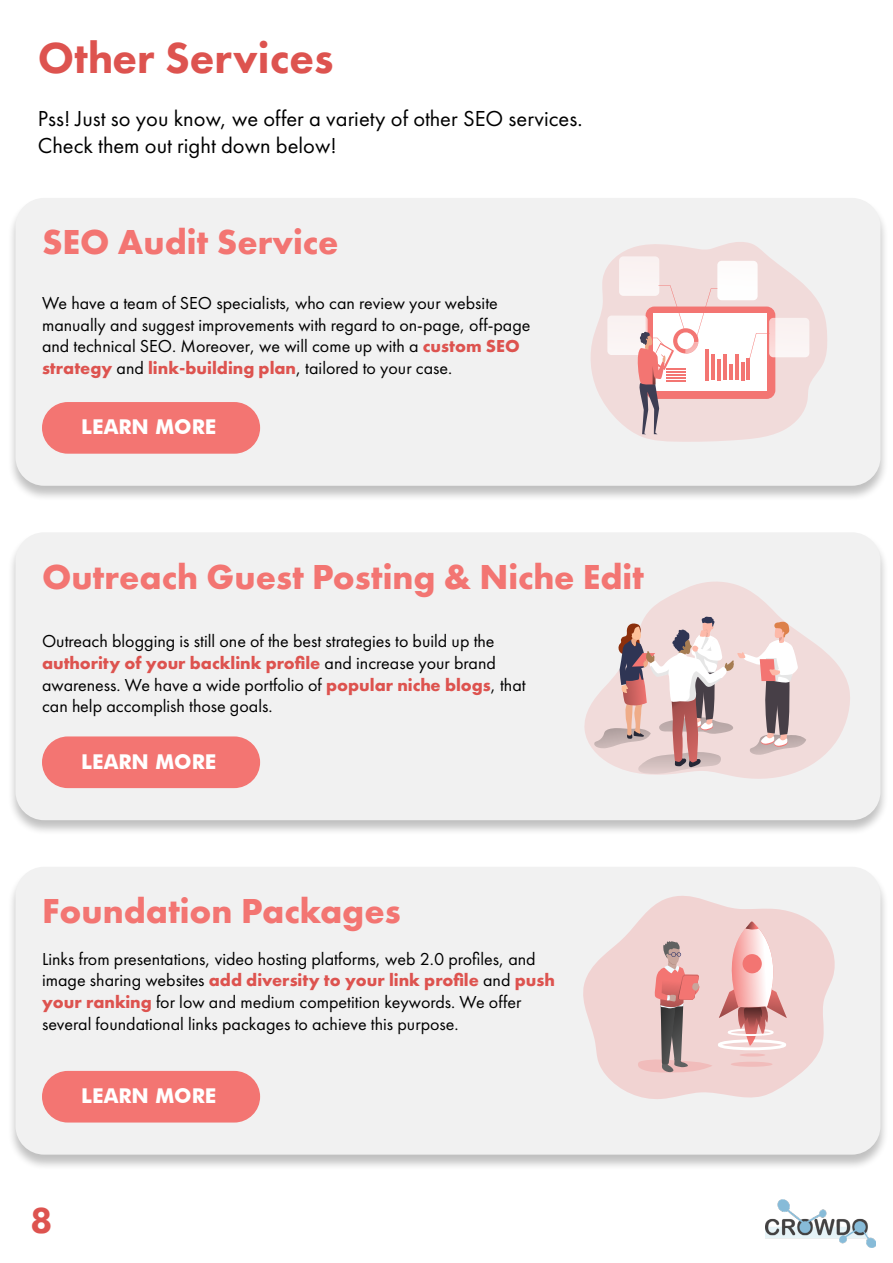
<style>
.page{position:relative;width:893px;height:1263px;background:#fff}
.page>*{position:absolute;margin:0;border:0;box-sizing:border-box;transform-origin:0 0}
.t1{font:800 45px "Futura PT";color:#dd534f}
.t2{font:800 37.5px "Futura PT";color:#dd534f}
.t3{font:700 36px "Futura PT";color:#f37572}
.t4{font:22.5px/27px "Futura PT";color:#000}
.t5{font:700 20.4px "Futura BT";color:#fff}
.t6{font:18px/21.6px "Futura PT";color:#000}
.s1{font-weight:700;color:#dd534f}
</style>
<div class="page">
<img style="left:765px;top:1199px;width:110px;height:49px">
<div style="left:7px;top:532px;width:882px;height:304px;background:#000;opacity:.25"></div>
<div style="left:15px;top:532px;width:865px;height:288px;background:#f1f1f1;border-radius:29px"></div>
<div style="left:42px;top:736px;width:218px;height:52px;background:#f37572;border-radius:26px"></div>
<svg style="left:584px;top:582px;width:266px;height:197px"></svg>
<svg style="left:594px;top:617px;width:212px;height:157px"></svg>
<div style="left:7px;top:866px;width:882px;height:304px;background:#000;opacity:.25"></div>
<div style="left:15px;top:867px;width:865px;height:287px;background:#f1f1f1;border-radius:29px"></div>
<div style="left:42px;top:1071px;width:218px;height:51px;background:#f37572;border-radius:26px"></div>
<svg style="left:583px;top:896px;width:252px;height:203px;fill:#f1d3d2"></svg>
<svg style="left:637px;top:921px;width:151px;height:151px;background:#e3bcbb"></svg>
<div style="left:7px;top:197px;width:882px;height:304px;background:#000;opacity:.25"></div>
<div style="left:15px;top:198px;width:865px;height:288px;background:#f1f1f1;border-radius:29px"></div>
<div style="left:42px;top:402px;width:218px;height:52px;background:#f37572;border-radius:26px"></div>
<svg style="left:591px;top:242px;width:236px;height:200px"></svg>
<svg style="left:607px;top:256px;width:202px;height:178px"></svg>
<h1 class="t1" style="left:38px;top:29px;width:297px">Other Services</h1>
<p class="t4" style="left:38px;top:105px;width:546px">Pss! Just so you know, we offer a variety of other SEO services.<br>Check them out right down below!</p>
<h3 class="t3" style="left:42px;top:219px;width:298px">SEO Audit Service</h3>
<p class="t6" style="left:42px;top:292px;width:490px">We have a team of SEO specialists, who can review your website manually and suggest improvements with regard to on-page, off-page and technical SEO. Moreover, we will come up with a <span class="s1">custom SEO strategy</span> and <span class="s1">link-building plan</span>, tailored to your case.</p>
<p class="t5" style="left:81px;top:415px;width:137px">LEARN MORE</p>
<h3 class="t3" style="left:42px;top:554px;width:603px">Outreach Guest Posting &amp; Niche Edit</h3>
<p class="t6" style="left:42px;top:630px;width:485px">Outreach blogging is still one of the best strategies to build up the <span class="s1">authority of your backlink profile</span> and increase your brand awareness. We have a wide portfolio of <span class="s1">popular niche blogs</span>, that can help accomplish those goals.</p>
<p class="t5" style="left:81px;top:749px;width:137px">LEARN MORE</p>
<h3 class="t3" style="left:42px;top:888px;width:360px">Foundation Packages</h3>
<p class="t6" style="left:42px;top:948px;width:514px">Links from presentations, video hosting platforms, web 2.0 profiles, and image sharing websites <span class="s1">add diversity to your link profile</span> and <span class="s1">push your ranking</span> for low and medium competition keywords. We offer several foundational links packages to achieve this purpose.</p>
<p class="t5" style="left:81px;top:1083px;width:137px">LEARN MORE</p>
<h2 class="t2" style="left:30px;top:1197px;width:24px">8</h2>
</div>
